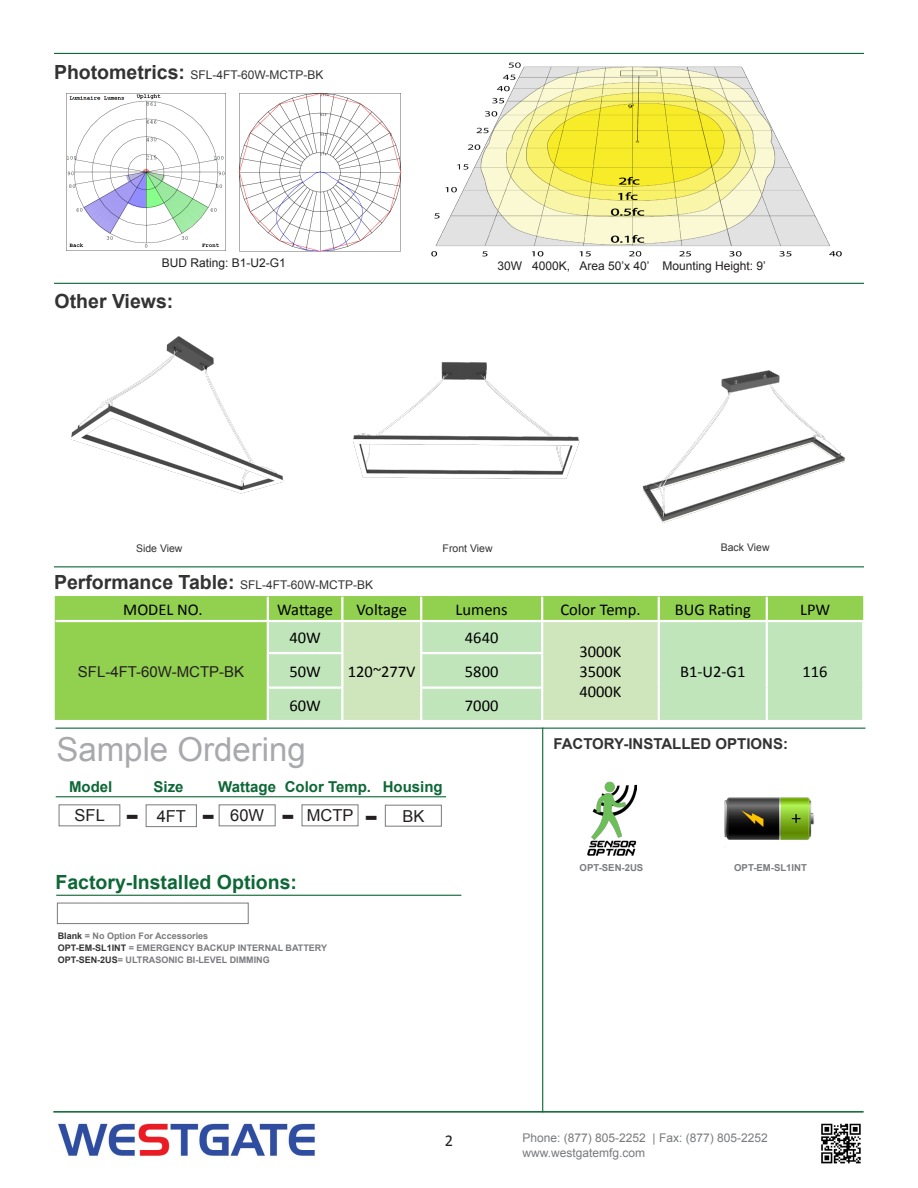
<style>
.page{position:relative;width:918px;height:1188px;background:#fff}
.page>*{position:absolute;margin:0;border:0;box-sizing:border-box;transform-origin:0 0}
.t1{font:33px "Arial";color:#a8a9ad}
.t2{font:700 28.5px "Verdana";color:#231f20}
.t3{font:700 19.5px "Arial";color:#0d6736}
.t4{font:700 19.5px "Arial";color:#333}
.t5{font:16.5px "Calibri";color:#000}
.t6{font:16.5px "Arial";color:#231f20}
.t7{font:16.5px "Calibri";color:#231f20}
.t8{font:700 15px "Arial";color:#0d6736}
.t9{font:700 15px "Arial";color:#333}
.t10{font:15px "Arial";color:#231f20}
.t11{font:12px "Arial";color:#333}
.t12{font:12px "Arial";color:#787a7d}
.t13{font:12px "Arial";color:#231f20}
.t14{font:10.5px "Arial";color:#333}
.t15{font:700 9.6px "Arial";color:#7a7b7e}
.t16{font:700 9px "Arial";color:#7a7b7e}
.s1{font-weight:700;font-size:19.5px}
.s2{color:#323332}
</style>
<div class="page">
<hr style="left:54px;top:566px;width:810px;height:1px;background:#0d6736">
<hr style="left:54px;top:53px;width:810px;height:1px;background:#0d6736">
<hr style="left:54px;top:283px;width:810px;height:1px;background:#0d6736">
<div style="left:55px;top:596px;width:808px;height:124px;background:#92d050"></div>
<div style="left:269px;top:622px;width:593px;height:98px;background:#c0e5bb"></div>
<svg style="left:343px;top:622px;width:315px;height:98px;background:#c9e5bb"></svg>
<hr style="left:267px;top:597px;width:2px;height:23px;background:#fff">
<hr style="left:341px;top:597px;width:2px;height:23px;background:#fff">
<hr style="left:420px;top:597px;width:2px;height:23px;background:#fff">
<hr style="left:541px;top:597px;width:2px;height:23px;background:#fff">
<hr style="left:658px;top:597px;width:2px;height:23px;background:#fff">
<hr style="left:766px;top:597px;width:2px;height:23px;background:#fff">
<hr style="left:56px;top:620px;width:212px;height:2px;background:#fff">
<hr style="left:267px;top:622px;width:2px;height:30px;background:#fff">
<hr style="left:341px;top:622px;width:2px;height:30px;background:#fff">
<hr style="left:420px;top:622px;width:2px;height:30px;background:#fff">
<hr style="left:541px;top:622px;width:2px;height:30px;background:#fff">
<hr style="left:658px;top:622px;width:2px;height:31px;background:#fff">
<hr style="left:766px;top:622px;width:2px;height:31px;background:#fff">
<hr style="left:862px;top:622px;width:2px;height:31px;background:#fff">
<hr style="left:267px;top:654px;width:2px;height:33px;background:#fff">
<hr style="left:341px;top:654px;width:2px;height:33px;background:#fff">
<hr style="left:420px;top:654px;width:2px;height:33px;background:#fff">
<hr style="left:541px;top:654px;width:2px;height:33px;background:#fff">
<hr style="left:658px;top:653px;width:2px;height:35px;background:#fff">
<hr style="left:766px;top:653px;width:2px;height:35px;background:#fff">
<hr style="left:862px;top:653px;width:2px;height:35px;background:#fff">
<hr style="left:267px;top:689px;width:2px;height:31px;background:#fff">
<hr style="left:341px;top:689px;width:2px;height:31px;background:#fff">
<hr style="left:420px;top:689px;width:2px;height:31px;background:#fff">
<hr style="left:541px;top:689px;width:2px;height:31px;background:#fff">
<hr style="left:658px;top:688px;width:2px;height:32px;background:#fff">
<hr style="left:766px;top:688px;width:2px;height:32px;background:#fff">
<hr style="left:862px;top:688px;width:2px;height:32px;background:#fff">
<hr style="left:268px;top:620px;width:74px;height:2px;background:#fff">
<hr style="left:342px;top:620px;width:79px;height:2px;background:#fff">
<hr style="left:421px;top:620px;width:121px;height:2px;background:#fff">
<hr style="left:542px;top:620px;width:117px;height:2px;background:#fff">
<hr style="left:659px;top:620px;width:108px;height:2px;background:#fff">
<hr style="left:767px;top:620px;width:97px;height:2px;background:#fff">
<hr style="left:267px;top:652px;width:76px;height:2px;background:#fff">
<hr style="left:420px;top:652px;width:123px;height:2px;background:#fff">
<hr style="left:267px;top:687px;width:76px;height:2px;background:#fff">
<hr style="left:420px;top:687px;width:123px;height:2px;background:#fff">
<img style="left:58px;top:1123px;width:257px;height:34px">
<img style="left:821px;top:1123px;width:40px;height:41px">
<hr style="left:53px;top:1111px;width:810px;height:1px;background:#0d6736">
<img style="left:66px;top:93px;width:160px;height:158px">
<img style="left:239px;top:93px;width:163px;height:159px">
<img style="left:431px;top:62px;width:411px;height:195px">
<img style="left:353px;top:362px;width:227px;height:117px">
<img style="left:642px;top:370px;width:204px;height:153px">
<img style="left:71px;top:336px;width:213px;height:158px">
<hr style="left:56px;top:728px;width:810px;height:1px;background:#0d6736">
<hr style="left:542px;top:728px;width:1px;height:384px;background:#0d6736">
<hr style="left:56px;top:895px;width:405px;height:1px;background:#0d6736">
<div style="left:57px;top:903px;width:192px;height:21px;background:#fff;border:1px solid #787a7d"></div>
<img style="left:588px;top:781px;width:49px;height:75px">
<img style="left:724px;top:797px;width:90px;height:51px">
<div style="left:59px;top:804px;width:61px;height:22px;border:1px solid #787a7d"></div>
<div style="left:219px;top:804px;width:57px;height:22px;border:1px solid #787a7d"></div>
<div style="left:146px;top:804px;width:51px;height:23px;border:1px solid #787a7d"></div>
<div style="left:302px;top:804px;width:56px;height:22px;border:1px solid #787a7d"></div>
<hr style="left:56px;top:796px;width:390px;height:1px;background:#0d6736">
<div style="left:385px;top:805px;width:57px;height:22px;border:1px solid #787a7d"></div>
<p class="t11" style="left:54px;top:67px;width:271px"><span class="s1">Photometrics:</span> SFL-4FT-60W-MCTP-BK</p>
<p class="t13" style="left:162px;top:255px;width:126px">BUD Rating: B1-U2-G1</p>
<p class="t13" style="left:497px;top:258px;width:270px">30W 4000K, Area 50’x 40’ Mounting Height: 9’</p>
<p class="t4" style="left:55px;top:288px;width:120px">Other Views:</p>
<p class="t14" style="left:136px;top:542px;width:48px">Side View</p>
<p class="t14" style="left:443px;top:542px;width:51px">Front View</p>
<p class="t14" style="left:721px;top:541px;width:50px">Back View</p>
<p class="t11" style="left:54px;top:577px;width:321px"><span class="s1">Performance Table:</span> SFL-4FT-60W-MCTP-BK</p>
<p class="t5" style="left:123px;top:599px;width:81px">MODEL NO.</p>
<p class="t5" style="left:277px;top:599px;width:57px">Wattage</p>
<p class="t5" style="left:357px;top:599px;width:52px">Voltage</p>
<p class="t5" style="left:456px;top:599px;width:54px">Lumens</p>
<p class="t5" style="left:560px;top:599px;width:82px">Color Temp.</p>
<p class="t5" style="left:675px;top:599px;width:78px">BUG Rating</p>
<p class="t5" style="left:800px;top:599px;width:32px">LPW</p>
<p class="t10" style="left:78px;top:661px;width:168px">SFL-4FT-60W-MCTP-BK</p>
<p class="t5" style="left:289px;top:628px;width:33px">40W</p>
<p class="t5" style="left:465px;top:628px;width:35px">4640</p>
<p class="t5" style="left:579px;top:642px;width:44px">3000K</p>
<p class="t5" style="left:579px;top:662px;width:44px">3500K</p>
<p class="t5" style="left:579px;top:681px;width:44px">4000K</p>
<p class="t5" style="left:289px;top:661px;width:33px">50W</p>
<p class="t5" style="left:465px;top:661px;width:35px">5800</p>
<p class="t5" style="left:680px;top:662px;width:67px">B1-U2-G1</p>
<p class="t5" style="left:802px;top:662px;width:27px">116</p>
<p class="t5" style="left:289px;top:695px;width:33px">60W</p>
<p class="t5" style="left:465px;top:695px;width:35px">7000</p>
<p class="t5" style="left:348px;top:662px;width:69px">120~277V</p>
<p class="t1" style="left:56px;top:728px;width:251px">Sample Ordering</p>
<p class="t8" style="left:154px;top:777px;width:32px">Size</p>
<p class="t8" style="left:285px;top:777px;width:88px">Color Temp.</p>
<p class="t2" style="left:364px;top:798px;width:15px">-</p>
<p class="t6" style="left:402px;top:805px;width:24px">BK</p>
<p class="t8" style="left:69px;top:777px;width:45px">Model</p>
<p class="t8" style="left:218px;top:777px;width:59px">Wattage</p>
<p class="t2" style="left:125px;top:798px;width:15px">-</p>
<p class="t2" style="left:202px;top:798px;width:15px">-</p>
<p class="t2" style="left:281px;top:798px;width:15px">-</p>
<p class="t8" style="left:383px;top:777px;width:61px">Housing</p>
<p class="t6" style="left:75px;top:805px;width:32px">SFL</p>
<p class="t6" style="left:157px;top:805px;width:31px">4FT</p>
<p class="t6" style="left:230px;top:805px;width:35px">60W</p>
<p class="t6" style="left:307px;top:805px;width:48px">MCTP</p>
<p class="t3" style="left:56px;top:870px;width:243px">Factory-Installed Options:</p>
<p class="t16" style="left:58px;top:930px;width:152px"><span class="s2">Blank</span> = No Option For Accessories</p>
<p class="t16" style="left:58px;top:942px;width:271px"><span class="s2">OPT-EM-SL1INT</span> = EMERGENCY BACKUP INTERNAL BATTERY</p>
<p class="t16" style="left:58px;top:954px;width:213px"><span class="s2">OPT-SEN-2US</span>= ULTRASONIC BI-LEVEL DIMMING</p>
<p class="t7" style="left:445px;top:1131px;width:10px">2</p>
<p class="t9" style="left:553px;top:734px;width:236px">FACTORY-INSTALLED OPTIONS:</p>
<p class="t15" style="left:580px;top:861px;width:65px">OPT-SEN-2US</p>
<p class="t15" style="left:734px;top:861px;width:74px">OPT-EM-SL1INT</p>
<p class="t12" style="left:522px;top:1130px;width:247px">Phone: (877) 805-2252 | Fax: (877) 805-2252</p>
<p class="t12" style="left:522px;top:1145px;width:124px">www.westgatemfg.com</p>
</div>
